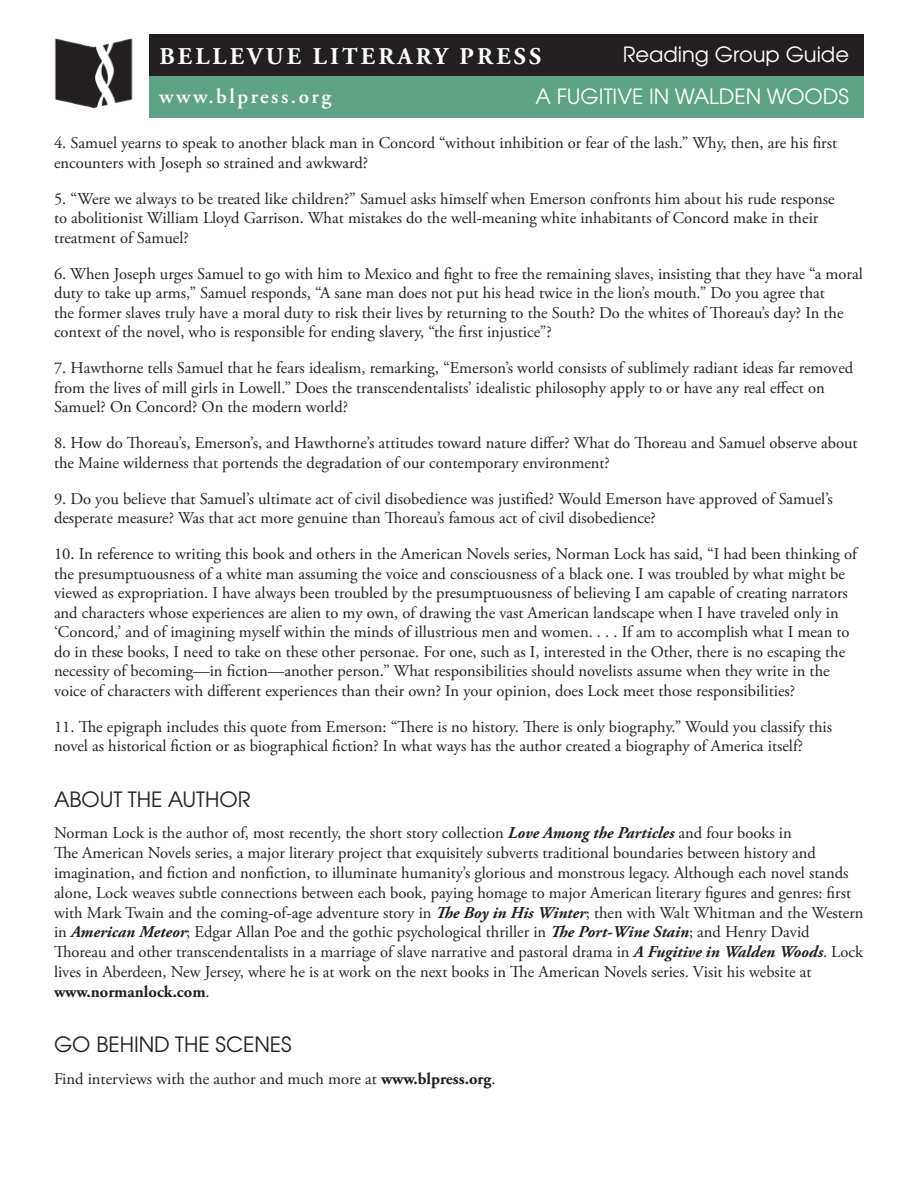
<style>
.page{position:relative;width:918px;height:1188px;background:#fff}
.page>*{position:absolute;margin:0;border:0;box-sizing:border-box;transform-origin:0 0}
.t1{font:700 24px "Adobe Garamond Pro";letter-spacing:.135em;color:#fff}
.t2{font:21px "Avant Garde";color:#fff}
.t3{font:21px "Avant Garde";color:#231f20}
.t4{font:600 21px "Adobe Garamond Pro";letter-spacing:.12em;color:#fff}
.t5{font:16.5px/19.5px "Adobe Garamond Pro";color:#231f20}
.t6{font:700 16.5px "Adobe Garamond Pro";color:#231f20}
.s1{font-weight:700;font-style:italic}
.s2{font-weight:400}
.s3{font-weight:700}
</style>
<div class="page">
<img style="left:54px;top:34px;width:96px;height:82px">
<div style="left:150px;top:76px;width:714px;height:42px;background:#5ea386"></div>
<div style="left:150px;top:34px;width:714px;height:42px;background:#231f20"></div>
<p class="t1" style="left:159px;top:43px;width:383px">BELLEVUE LITERARY PRESS</p>
<p class="t2" style="left:623px;top:42px;width:228px">Reading Group Guide</p>
<p class="t4" style="left:159px;top:84px;width:173px">www.blpress.org</p>
<p class="t2" style="left:535px;top:84px;width:315px">A FUGITIVE IN WALDEN WOODS</p>
<p class="t5" style="left:54px;top:134px;width:785px">4. Samuel yearns to speak to another black man in Concord “without inhibition or fear of the lash.” Why, then, are his first encounters with Joseph so strained and awkward?</p>
<p class="t5" style="left:54px;top:189px;width:782px">5. “Were we always to be treated like children?” Samuel asks himself when Emerson confronts him about his rude response to abolitionist William Lloyd Garrison. What mistakes do the well-meaning white inhabitants of Concord make in their treatment of Samuel?</p>
<p class="t5" style="left:54px;top:264px;width:810px">6. When Joseph urges Samuel to go with him to Mexico and fight to free the remaining slaves, insisting that they have “a moral duty to take up arms,” Samuel responds, “A sane man does not put his head twice in the lion’s mouth.” Do you agree that<br>the former slaves truly have a moral duty to risk their lives by returning to the South? Do the whites of Thoreau’s day? In the context of the novel, who is responsible for ending slavery, “the first injustice”?</p>
<p class="t5" style="left:54px;top:359px;width:801px">7. Hawthorne tells Samuel that he fears idealism, remarking, “Emerson’s world consists of sublimely radiant ideas far removed from the lives of mill girls in Lowell.” Does the transcendentalists’ idealistic philosophy apply to or have any real effect on<br>Samuel? On Concord? On the modern world?</p>
<p class="t5" style="left:54px;top:434px;width:805px">8. How do Thoreau’s, Emerson’s, and Hawthorne’s attitudes toward nature differ? What do Thoreau and Samuel observe about the Maine wilderness that portends the degradation of our contemporary environment?</p>
<p class="t5" style="left:54px;top:489px;width:780px">9. Do you believe that Samuel’s ultimate act of civil disobedience was justified? Would Emerson have approved of Samuel’s desperate measure? Was that act more genuine than Thoreau’s famous act of civil disobedience?</p>
<p class="t5" style="left:54px;top:545px;width:804px">10. In reference to writing this book and others in the American Novels series, Norman Lock has said, “I had been thinking of the presumptuousness of a white man assuming the voice and consciousness of a black one. I was troubled by what might be viewed as expropriation. I have always been troubled by the presumptuousness of believing I am capable of creating narrators and characters whose experiences are alien to my own, of drawing the vast American landscape when I have traveled only in ‘Concord,’ and of imagining myself within the minds of illustrious men and women. . . . If am to accomplish what I mean to do in these books, I need to take on these other personae. For one, such as I, interested in the Other, there is no escaping the necessity of becoming—in fiction—another person.” What responsibilities should novelists assume when they write in the voice of characters with different experiences than their own? In your opinion, does Lock meet those responsibilities?</p>
<p class="t5" style="left:54px;top:717px;width:780px">11. The epigraph includes this quote from Emerson: “There is no history. There is only biography.” Would you classify this novel as historical fiction or as biographical fiction? In what ways has the author created a biography of America itself?</p>
<p class="t3" style="left:54px;top:786px;width:198px">ABOUT THE AUTHOR</p>
<p class="t5" style="left:54px;top:824px;width:811px">Norman Lock is the author of, most recently, the short story collection <span class="s1">Love Among the Particles</span> and four books in<br>The American Novels series, a major literary project that exquisitely subverts traditional boundaries between history and imagination, and fiction and nonfiction, to illuminate humanity’s glorious and monstrous legacy. Although each novel stands alone, Lock weaves subtle connections between each book, paying homage to major American literary figures and genres: first with Mark Twain and the coming-of-age adventure story in <span class="s1">The Boy in His Winter</span>; then with Walt Whitman and the Western in <span class="s1">American Meteor</span>; Edgar Allan Poe and the gothic psychological thriller in <span class="s1">The Port-Wine Stain</span>; and Henry David Thoreau and other transcendentalists in a marriage of slave narrative and pastoral drama in <span class="s1">A Fugitive in Walden Woods</span>. Lock lives in Aberdeen, New Jersey, where he is at work on the next books in The American Novels series. Visit his website at</p>
<p class="t6" style="left:54px;top:982px;width:157px">www.normanlock.com<span class="s2">.</span></p>
<p class="t3" style="left:54px;top:1032px;width:239px">GO BEHIND THE SCENES</p>
<p class="t5" style="left:54px;top:1070px;width:443px">Find interviews with the author and much more at <span class="s3">www.blpress.org</span>.</p>
</div>
